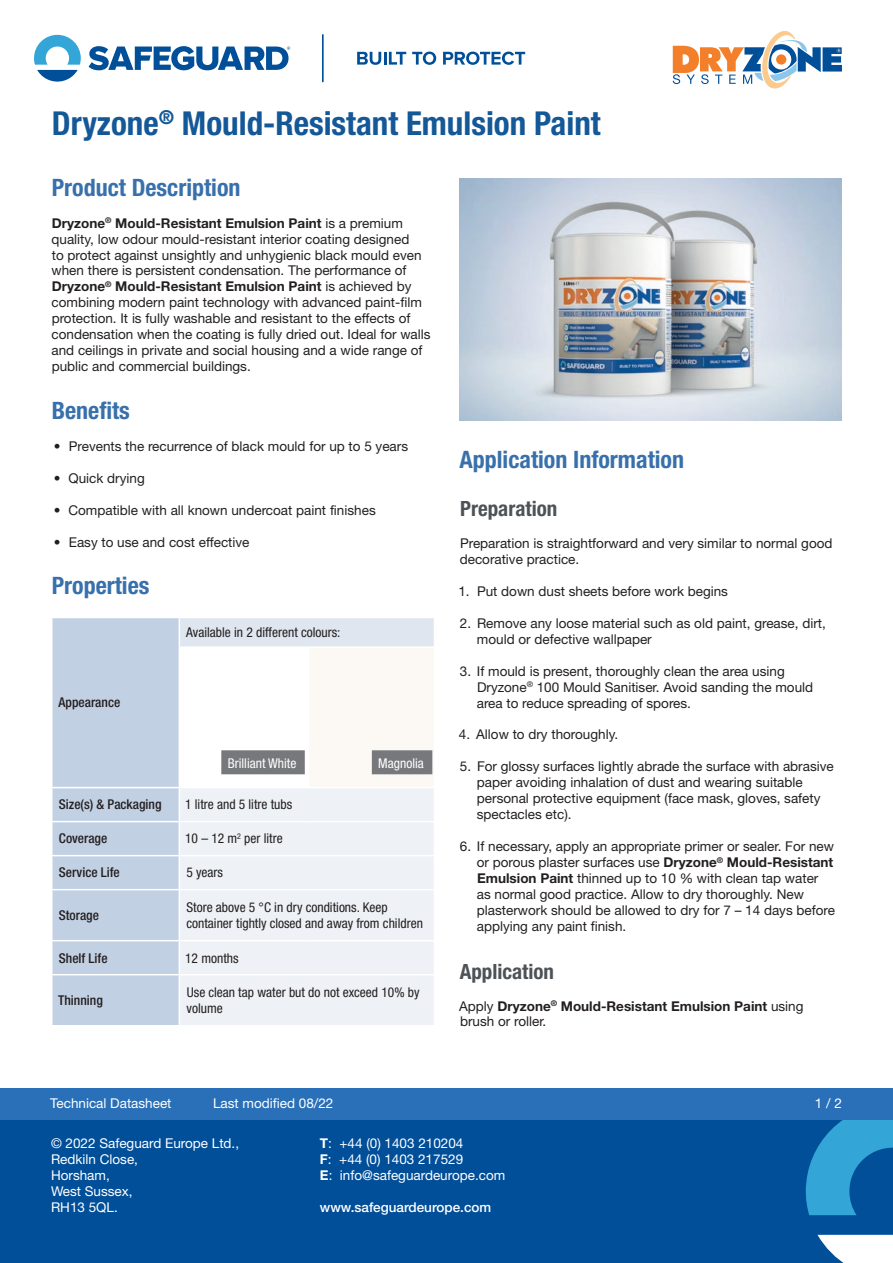
<style>
.page{position:relative;width:893px;height:1263px;background:#fff}
.page>*{position:absolute;margin:0;border:0;box-sizing:border-box;transform-origin:0 0}
.t1{font:700 condensed 33px "Helvetica Neue LT Std";color:#145897}
.t2{font:700 condensed 24px "Helvetica Neue LT Std";color:#3870ac}
.t3{font:700 condensed 21px "Helvetica Neue LT Std";color:#4c5256}
.t4{font:13.5px/15.9px "Helvetica Neue LT Std";color:#231f20}
.t5{font:condensed 13.5px/15.9px "Helvetica Neue LT Std";color:#231f20}
.t6{font:13.5px/15.9px "Helvetica Neue LT Std";color:#fff}
.t7{font:500 condensed 13.5px "Helvetica Neue LT Std";color:#231f20}
.t8{font:700 13.5px/15.9px "Helvetica Neue LT Std";color:#231f20}
.t9{font:500 13.5px "Helvetica Neue LT Std";color:#fff}
.t10{font:condensed 13.5px "Helvetica Neue LT Std";color:#fff}
.s1{font-weight:700}
.s2{font-weight:400}
</style>
<div class="page">
<div style="left:0;top:1103px;width:893px;height:160px;background:#014e99"></div>
<svg style="left:817px;top:1235px;width:76px;height:28px;background:#d7e3ef"></svg>
<svg style="left:806px;top:1119px;width:87px;height:96px"></svg>
<div style="left:0;top:1087px;width:893px;height:32px;background:#2a70b8"></div>
<svg style="left:357px;top:52px;width:49px;height:13px"></svg>
<svg style="left:412px;top:52px;width:24px;height:13px"></svg>
<svg style="left:443px;top:52px;width:82px;height:13px"></svg>
<svg style="left:89px;top:46px;width:201px;height:24px"></svg>
<svg style="left:34px;top:35px;width:47px;height:47px"></svg>
<hr style="left:322px;top:35px;width:2px;height:47px;background:#014e99">
<svg style="left:673px;top:31px;width:169px;height:57px"></svg>
<div style="left:53px;top:618px;width:126px;height:407px;background:#c2d0e3"></div>
<div style="left:179px;top:617px;width:255px;height:30px;background:#dfe6f0"></div>
<div style="left:307px;top:647px;width:127px;height:140px;background:#fcf9f4"></div>
<div style="left:180px;top:788px;width:254px;height:237px;background:#eef2f7"></div>
<hr style="left:51px;top:787px;width:128px;height:1px;background:#fff">
<hr style="left:51px;top:821px;width:128px;height:1px;background:#fff">
<hr style="left:179px;top:821px;width:128px;height:1px;background:#fff">
<hr style="left:307px;top:821px;width:128px;height:1px;background:#fff">
<hr style="left:51px;top:855px;width:128px;height:1px;background:#fff">
<hr style="left:51px;top:889px;width:128px;height:1px;background:#fff">
<hr style="left:51px;top:940px;width:128px;height:1px;background:#fff">
<hr style="left:179px;top:940px;width:128px;height:1px;background:#fff">
<hr style="left:307px;top:940px;width:128px;height:1px;background:#fff">
<hr style="left:51px;top:974px;width:128px;height:1px;background:#fff">
<hr style="left:179px;top:974px;width:128px;height:1px;background:#fff">
<hr style="left:307px;top:974px;width:128px;height:1px;background:#fff">
<hr style="left:305px;top:648px;width:4px;height:139px;background:#fff">
<hr style="left:179px;top:617px;width:128px;height:1px;background:#fff">
<svg style="left:179px;top:618px;width:1px;height:28px"></svg>
<hr style="left:307px;top:617px;width:128px;height:1px;background:#fff">
<hr style="left:179px;top:646px;width:128px;height:2px;background:#fff">
<hr style="left:307px;top:646px;width:128px;height:2px;background:#fff">
<hr style="left:179px;top:855px;width:128px;height:1px;background:#fff">
<hr style="left:307px;top:855px;width:128px;height:1px;background:#fff">
<hr style="left:179px;top:889px;width:128px;height:1px;background:#fff">
<hr style="left:307px;top:889px;width:128px;height:1px;background:#fff">
<div style="left:221px;top:750px;width:84px;height:24px;background:#76787b"></div>
<div style="left:372px;top:750px;width:60px;height:24px;background:#76787b"></div>
<img style="left:459px;top:179px;width:383px;height:242px">
<h1 class="t1" style="left:52px;top:103px;width:550px">Dryzone<sup>®</sup> Mould-Resistant Emulsion Paint</h1>
<h2 class="t2" style="left:52px;top:173px;width:190px">Product Description</h2>
<p class="t4" style="left:52px;top:215px;width:381px"><span class="s1">Dryzone</span><sup>®</sup> <span class="s1">Mould-Resistant Emulsion Paint</span> is a premium quality, low odour mould-resistant interior coating designed<br>to protect against unsightly and unhygienic black mould even when there is persistent condensation. The performance of <span class="s1">Dryzone</span><sup>®</sup> <span class="s1">Mould-Resistant Emulsion Paint</span> is achieved by combining modern paint technology with advanced paint-film protection. It is fully washable and resistant to the effects of condensation when the coating is fully dried out. Ideal for walls and ceilings in private and social housing and a wide range of public and commercial buildings.</p>
<h2 class="t2" style="left:52px;top:396px;width:80px">Benefits</h2>
<p class="t4" style="left:54px;top:438px;width:356px">• Prevents the recurrence of black mould for up to 5 years</p>
<p class="t4" style="left:54px;top:470px;width:92px">• Quick drying</p>
<p class="t4" style="left:54px;top:502px;width:323px">• Compatible with all known undercoat paint finishes</p>
<p class="t4" style="left:54px;top:534px;width:197px">• Easy to use and cost effective</p>
<h2 class="t2" style="left:52px;top:571px;width:99px">Properties</h2>
<h2 class="t2" style="left:459px;top:445px;width:226px">Application Information</h2>
<h3 class="t3" style="left:460px;top:496px;width:99px">Preparation</h3>
<p class="t4" style="left:460px;top:535px;width:374px">Preparation is straightforward and very similar to normal good decorative practice.</p>
<p class="t4" style="left:458px;top:583px;width:271px">1. Put down dust sheets before work begins</p>
<p class="t4" style="left:477px;top:615px;width:350px;text-indent:-17px">2. Remove any loose material such as old paint, grease, dirt, mould or defective wallpaper</p>
<p class="t4" style="left:477px;top:663px;width:338px;text-indent:-17px">3. If mould is present, thoroughly clean the area using<br>Dryzone<sup>®</sup> 100 Mould Sanitiser. Avoid sanding the mould area to reduce spreading of spores.</p>
<p class="t4" style="left:459px;top:726px;width:161px">4. Allow to dry thoroughly.</p>
<p class="t4" style="left:477px;top:758px;width:358px;text-indent:-17px">5. For glossy surfaces lightly abrade the surface with abrasive paper avoiding inhalation of dust and wearing suitable personal protective equipment (face mask, gloves, safety spectacles etc).</p>
<p class="t4" style="left:477px;top:838px;width:360px;text-indent:-17px">6. If necessary, apply an appropriate primer or sealer. For new or porous plaster surfaces use <span class="s1">Dryzone</span><sup>®</sup> <span class="s1">Mould-Resistant Emulsion Paint</span> thinned up to 10 % with clean tap water as normal good practice. Allow to dry thoroughly. New plasterwork should be allowed to dry for 7 – 14 days before applying any paint finish.</p>
<h3 class="t3" style="left:460px;top:958px;width:96px">Application</h3>
<p class="t8" style="left:459px;top:997px;width:346px"><span class="s2">Apply</span> Dryzone<sup>®</sup> Mould-Resistant Emulsion Paint <span class="s2">using brush or roller.</span></p>
<p class="t5" style="left:186px;top:624px;width:156px">Available in 2 different colours:</p>
<p class="t7" style="left:59px;top:694px;width:63px">Appearance</p>
<p class="t10" style="left:228px;top:755px;width:70px">Brilliant White</p>
<p class="t10" style="left:378px;top:755px;width:47px">Magnolia</p>
<p class="t7" style="left:59px;top:796px;width:104px">Size(s) &amp; Packaging</p>
<p class="t5" style="left:185px;top:797px;width:109px">1 litre and 5 litre tubs</p>
<p class="t7" style="left:59px;top:831px;width:50px">Coverage</p>
<p class="t5" style="left:185px;top:831px;width:99px">10 – 12 m<sup>2</sup> per litre</p>
<p class="t7" style="left:59px;top:865px;width:62px">Service Life</p>
<p class="t5" style="left:186px;top:865px;width:38px">5 years</p>
<p class="t7" style="left:59px;top:907px;width:42px">Storage</p>
<p class="t5" style="left:186px;top:899px;width:238px">Store above 5 °C in dry conditions. Keep container tightly closed and away from children</p>
<p class="t7" style="left:59px;top:950px;width:50px">Shelf Life</p>
<p class="t5" style="left:185px;top:950px;width:55px">12 months</p>
<p class="t7" style="left:58px;top:992px;width:46px">Thinning</p>
<p class="t5" style="left:187px;top:984px;width:235px">Use clean tap water but do not exceed 10% by volume</p>
<p class="t6" style="left:50px;top:1095px;width:123px">Technical Datasheet</p>
<p class="t6" style="left:213px;top:1095px;width:122px">Last modified 08/22</p>
<p class="t6" style="left:815px;top:1095px;width:29px">1 / 2</p>
<p class="t6" style="left:51px;top:1135px;width:190px">© 2022 Safeguard Europe Ltd.,<br>Redkiln Close,<br>Horsham,<br>West Sussex,<br>RH13 5QL.</p>
<p class="t6" style="left:320px;top:1135px;width:187px"><span class="s1">T</span>: +44 (0) 1403 210204<br><span class="s1">F</span>: +44 (0) 1403 217529<br><span class="s1">E</span>: info@safeguardeurope.com</p>
<p class="t9" style="left:320px;top:1199px;width:173px">www.safeguardeurope.com</p>
</div>
